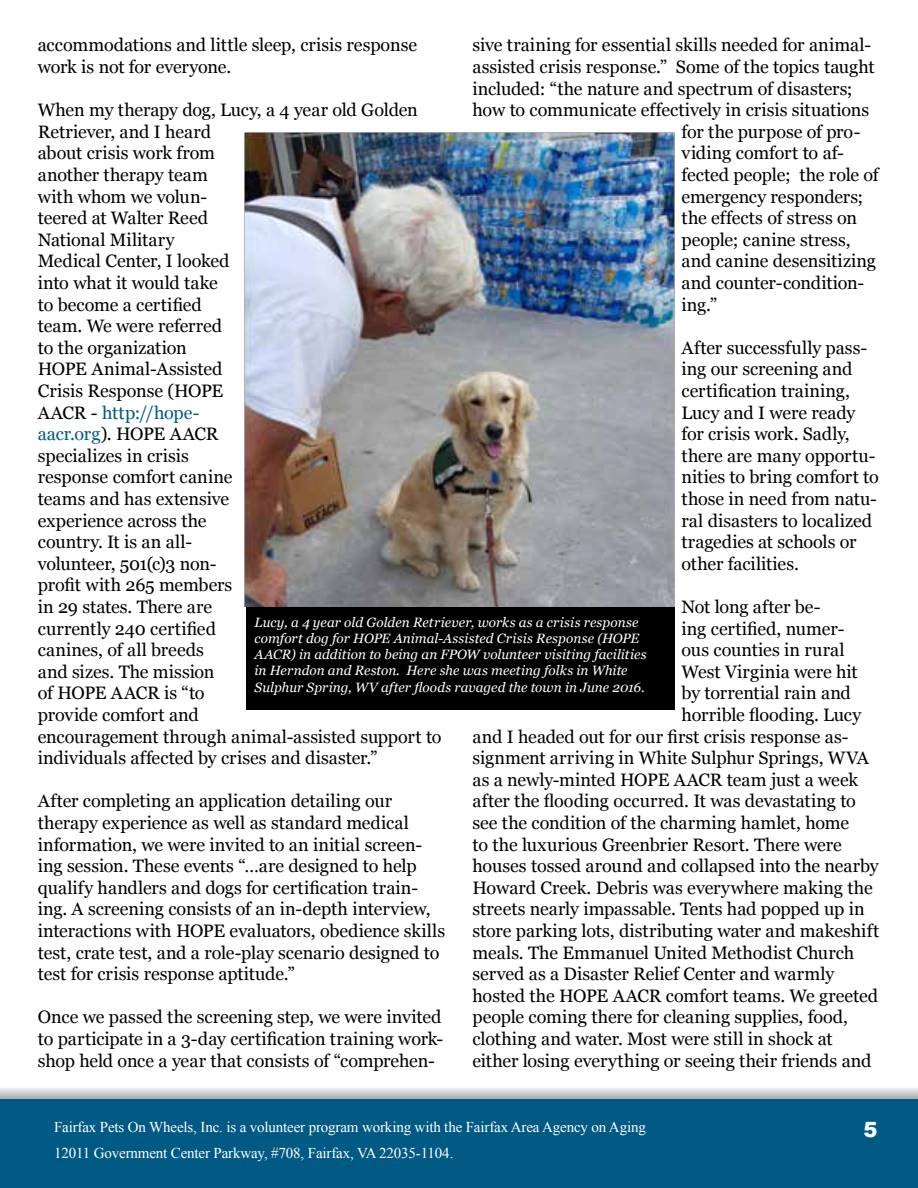
<style>
.page{position:relative;width:918px;height:1188px;background:#fff}
.page>*{position:absolute;margin:0;border:0;box-sizing:border-box;transform-origin:0 0}
.t1{font:900 21px "Arial";color:#fff}
.t2{font:18px/21.6px "Georgia";letter-spacing:-.005em;color:#000}
.t3{font:15px/25.5px "Times New Roman";letter-spacing:-.01em;color:#fff}
.t4{font:italic 13.5px/16.2px "Georgia";letter-spacing:.005em;color:#fff}
.s1{color:#005a84}
</style>
<div class="page">
<svg style="left:0;top:1088px;width:918px;height:12px;background:#bac3c7"></svg>
<div style="left:0;top:1100px;width:918px;height:88px;background:#005a84"></div>
<div style="left:246px;top:607px;width:429px;height:103px;background:#000"></div>
<img style="left:244px;top:132px;width:431px;height:475px">
<p class="t2" style="left:38px;top:35px;width:381px">accommodations and little sleep, crisis response work is not for everyone.</p>
<p class="t2" style="left:38px;top:100px;width:405px">When my therapy dog, Lucy, a 4 year old Golden<br>Retriever, and I heard<br>about crisis work from<br>another therapy team<br>with whom we volun-<br>teered at Walter Reed<br>National Military<br>Medical Center, I looked<br>into what it would take<br>to become a certified<br>team. We were referred<br>to the organization<br>HOPE Animal-Assisted<br>Crisis Response (HOPE<br>AACR - <span class="s1">http://hope-<br>aacr.org</span>). HOPE AACR<br>specializes in crisis<br>response comfort canine<br>teams and has extensive<br>experience across the<br>country. It is an all-<br>volunteer, 501(c)3 non-<br>profit with 265 members<br>in 29 states. There are<br>currently 240 certified<br>canines, of all breeds<br>and sizes. The mission<br>of HOPE AACR is “to<br>provide comfort and<br>encouragement through animal-assisted support to individuals affected by crises and disaster.”</p>
<p class="t2" style="left:38px;top:791px;width:409px">After completing an application detailing our therapy experience as well as standard medical information, we were invited to an initial screen&shy;ing session. These events “…are designed to help qualify handlers and dogs for certification train&shy;ing. A screening consists of an in-depth interview, interactions with HOPE evaluators, obedience skills test, crate test, and a role-play scenario designed to test for crisis response aptitude.”</p>
<p class="t2" style="left:38px;top:1007px;width:407px;text-align:justify">Once we passed the screening step, we were invited to participate in a 3-day certification training work&shy;shop held once a year that consists of “comprehen-</p>
<p class="t2" style="left:472px;top:35px;width:400px">sive training for essential skills needed for animal-</p>
<p class="t2" style="left:472px;top:56px;width:404px">assisted crisis response.” Some of the topics taught</p>
<p class="t2" style="left:472px;top:78px;width:382px">included: “the nature and spectrum of disasters;</p>
<p class="t2" style="left:472px;top:100px;width:398px">how to communicate effectively in crisis situations</p>
<p class="t2" style="left:682px;top:121px;width:180px">for the purpose of pro-</p>
<p class="t2" style="left:682px;top:143px;width:164px">viding comfort to af-</p>
<p class="t2" style="left:682px;top:164px;width:199px">fected people; the role of</p>
<p class="t2" style="left:682px;top:186px;width:183px">emergency responders;</p>
<p class="t2" style="left:682px;top:208px;width:177px">the effects of stress on</p>
<p class="t2" style="left:682px;top:229px;width:171px">people; canine stress,</p>
<p class="t2" style="left:682px;top:251px;width:196px">and canine desensitizing</p>
<p class="t2" style="left:682px;top:272px;width:184px">and counter-condition-</p>
<p class="t2" style="left:682px;top:294px;width:37px">ing.”</p>
<p class="t2" style="left:682px;top:337px;width:199px">After successfully pass&shy;ing our screening and certification training,<br>Lucy and I were ready for crisis work. Sadly, there are many opportu&shy;nities to bring comfort to those in need from natu&shy;ral disasters to localized tragedies at schools or other facilities.</p>
<p class="t2" style="left:682px;top:596px;width:140px">Not long after be-</p>
<p class="t2" style="left:682px;top:618px;width:164px">ing certified, numer-</p>
<p class="t2" style="left:682px;top:640px;width:165px">ous counties in rural</p>
<p class="t2" style="left:682px;top:661px;width:178px">West Virginia were hit</p>
<p class="t2" style="left:682px;top:683px;width:171px">by torrential rain and</p>
<p class="t2" style="left:682px;top:704px;width:181px">horrible flooding. Lucy</p>
<p class="t2" style="left:472px;top:726px;width:378px">and I headed out for our first crisis response as-</p>
<p class="t2" style="left:472px;top:748px;width:398px">signment arriving in White Sulphur Springs, WVA</p>
<p class="t2" style="left:472px;top:769px;width:387px">as a newly-minted HOPE AACR team just a week</p>
<p class="t2" style="left:472px;top:791px;width:385px">after the flooding occurred. It was devastating to</p>
<p class="t2" style="left:472px;top:812px;width:378px">see the condition of the charming hamlet, home</p>
<p class="t2" style="left:472px;top:834px;width:371px">to the luxurious Greenbrier Resort. There were</p>
<p class="t2" style="left:472px;top:856px;width:408px">houses tossed around and collapsed into the nearby</p>
<p class="t2" style="left:472px;top:877px;width:402px">Howard Creek. Debris was everywhere making the</p>
<p class="t2" style="left:472px;top:899px;width:394px">streets nearly impassable. Tents had popped up in</p>
<p class="t2" style="left:472px;top:920px;width:408px">store parking lots, distributing water and makeshift</p>
<p class="t2" style="left:472px;top:942px;width:383px">meals. The Emmanuel United Methodist Church</p>
<p class="t2" style="left:472px;top:964px;width:363px">served as a Disaster Relief Center and warmly</p>
<p class="t2" style="left:472px;top:985px;width:407px">hosted the HOPE AACR comfort teams. We greeted</p>
<p class="t2" style="left:472px;top:1007px;width:377px">people coming there for cleaning supplies, food,</p>
<p class="t2" style="left:472px;top:1028px;width:362px">clothing and water. Most were still in shock at</p>
<p class="t2" style="left:472px;top:1050px;width:401px">either losing everything or seeing their friends and</p>
<p class="t4" style="left:255px;top:614px;width:393px">Lucy, a 4 year old Golden Retriever, works as a crisis response comfort dog for HOPE Animal-Assisted Crisis Response (HOPE AACR) in addition to being an FPOW volunteer visiting facilities in Herndon and Reston. Here she was meeting folks in White Sulphur Spring, WV after floods ravaged the town in June 2016.</p>
<p class="t3" style="left:54px;top:1114px;width:593px">Fairfax Pets On Wheels, Inc. is a volunteer program working with the Fairfax Area Agency on Aging<br>12011 Government Center Parkway, #708, Fairfax, VA 22035-1104.</p>
<p class="t1" style="left:863px;top:1114px;width:16px">5</p>
</div>
